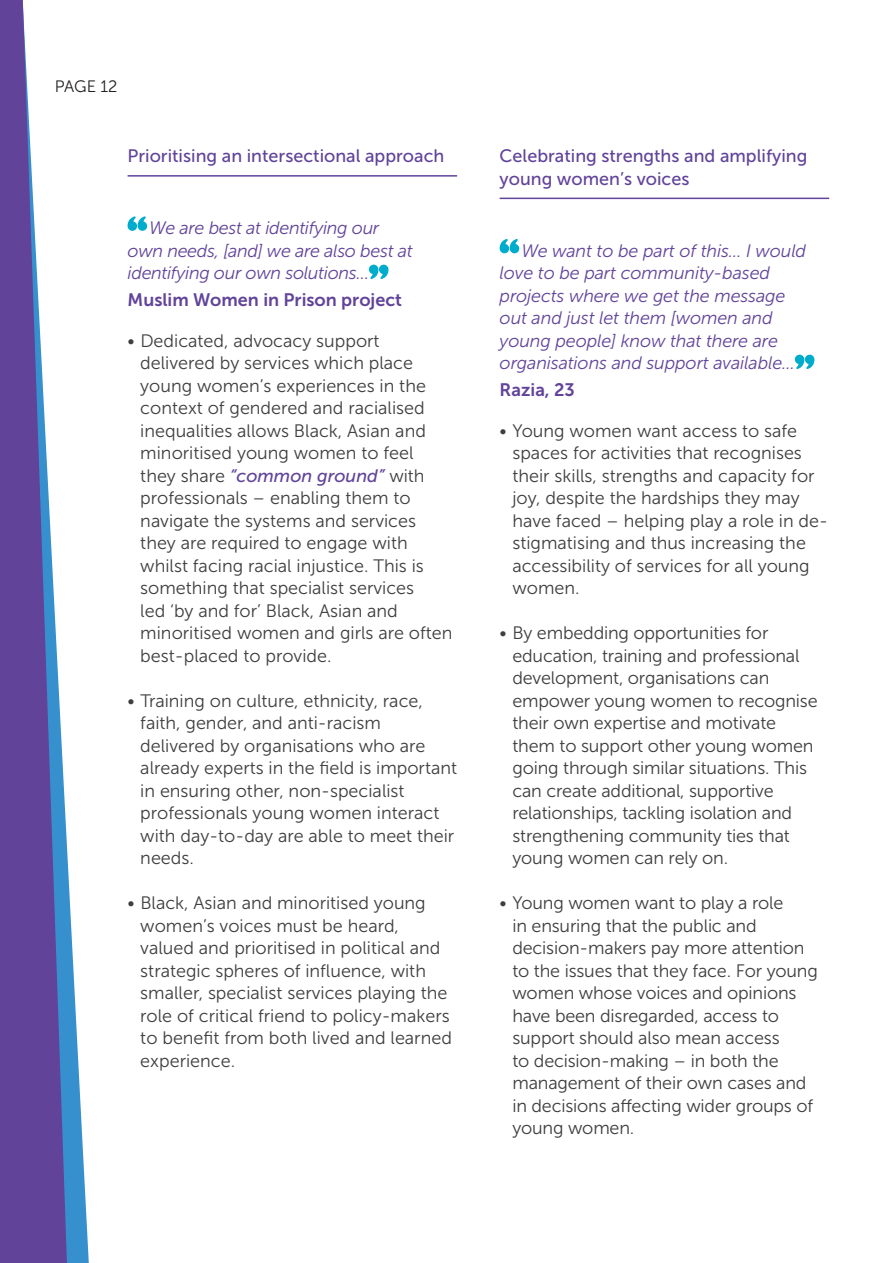
<style>
.page{position:relative;width:893px;height:1263px;background:#fff}
.page>*{position:absolute;margin:0;border:0;box-sizing:border-box;transform-origin:0 0}
.Bullets{font:18px/22.5px "Museo Sans 300";color:#3e3e3f}
.quote{font:italic 18px/22.5px "Museo Sans 300";letter-spacing:-.01em;color:#61439a}
.Section_Header{font:18px/22.5px "Museo Sans 500";color:#61439a}
.citation{font:18px "Museo Sans 700";color:#61439a}
.t1{font:16.5px "Museo Sans 300";letter-spacing:-.005em;color:#231f20}
.s1{font-family:"Museo Sans 500";font-style:italic;color:#61439a}
</style>
<div class="page">
<svg style="left:69px;top:886px;width:20px;height:377px"></svg>
<svg style="left:0;top:0;width:69px;height:1263px;fill:#61439a"></svg>
<hr style="left:128px;top:175px;width:329px;height:2px;background:#61439a">
<svg style="left:128px;top:216px;width:19px;height:15px"></svg>
<svg style="left:369px;top:264px;width:19px;height:15px"></svg>
<hr style="left:500px;top:198px;width:329px;height:1px;background:#61439a">
<svg style="left:500px;top:239px;width:19px;height:14px"></svg>
<svg style="left:795px;top:354px;width:19px;height:15px"></svg>
<p class="t1" style="left:55px;top:78px;width:64px">PAGE 12</p>
<p class="Section_Header" style="left:128px;top:145px;width:318px">Prioritising an intersectional approach</p>
<p class="quote" style="left:128px;top:217px;width:287px;text-indent:22px">We are best at identifying our own needs, [and] we are also best at identifying our own solutions…</p>
<p class="citation" style="left:128px;top:290px;width:276px">Muslim Women in Prison project</p>
<p class="Bullets" style="left:140px;top:329px;width:314px;text-indent:-13px">• Dedicated, advocacy support delivered by services which place young women’s experiences in the context of gendered and racialised inequalities allows Black, Asian and minoritised young women to feel they share <span class="s1">“common ground”</span> with professionals – enabling them to navigate the systems and services they are required to engage with whilst facing racial injustice. This is something that specialist services<br>led ‘by and for’ Black, Asian and minoritised women and girls are often best-placed to provide.</p>
<p class="Bullets" style="left:140px;top:689px;width:318px;text-indent:-13px">• Training on culture, ethnicity, race, faith, gender, and anti-racism delivered by organisations who are already experts in the field is important in ensuring other, non-specialist professionals young women interact with day-to-day are able to meet their needs.</p>
<p class="Bullets" style="left:140px;top:892px;width:313px;text-indent:-13px">• Black, Asian and minoritised young women’s voices must be heard, valued and prioritised in political and strategic spheres of influence, with smaller, specialist services playing the role of critical friend to policy-makers to benefit from both lived and learned experience.</p>
<p class="Section_Header" style="left:500px;top:145px;width:309px">Celebrating strengths and amplifying young women’s voices</p>
<p class="quote" style="left:500px;top:239px;width:308px;text-indent:22px">We want to be part of this… I would love to be part community-based projects where we get the message out and just let them [women and young people] know that there are organisations and support available…</p>
<p class="citation" style="left:500px;top:380px;width:77px">Razia, 23</p>
<p class="Bullets" style="left:512px;top:419px;width:317px;text-indent:-13px">• Young women want access to safe spaces for activities that recognises their skills, strengths and capacity for joy, despite the hardships they may have faced – helping play a role in de&shy;stigmatising and thus increasing the accessibility of services for all young women.</p>
<p class="Bullets" style="left:512px;top:622px;width:307px;text-indent:-13px">• By embedding opportunities for education, training and professional development, organisations can empower young women to recognise their own expertise and motivate them to support other young women going through similar situations. This can create additional, supportive relationships, tackling isolation and strengthening community ties that young women can rely on.</p>
<p class="Bullets" style="left:512px;top:892px;width:307px;text-indent:-13px">• Young women want to play a role<br>in ensuring that the public and decision-makers pay more attention to the issues that they face. For young women whose voices and opinions have been disregarded, access to support should also mean access<br>to decision-making – in both the management of their own cases and in decisions affecting wider groups of young women.</p>
</div>
